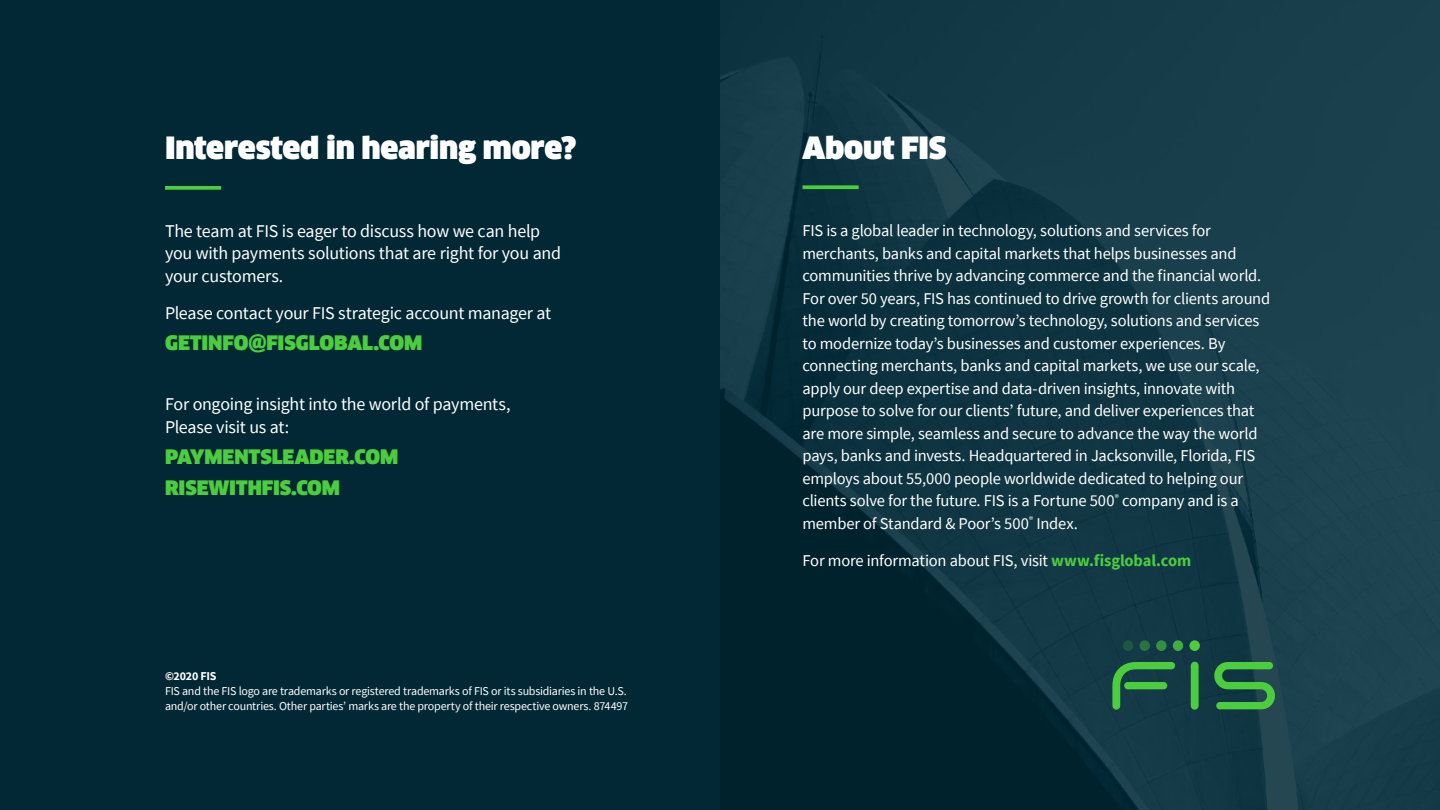
<style>
.page{position:relative;width:1440px;height:810px;background:#012834}
.page>*{position:absolute;margin:0;border:0;box-sizing:border-box;transform-origin:0 0}
.t1{font:900 30px "Clan Offc Pro";letter-spacing:-.01em;color:#fff}
.t2{font:900 19.5px/30.9px "Clan Offc Pro";letter-spacing:-.005em;color:#4bcd3e}
.t3{font:18px/22.5px "Source Sans Pro";letter-spacing:-.015em;color:#fff}
.t4{font:16.5px/22.5px "Source Sans Pro";letter-spacing:-.015em;color:#fff}
.t5{font:12px/14.4px "Source Sans Pro";letter-spacing:-.015em;color:#fff}
.t6{font:700 12px "Source Sans Pro";letter-spacing:-.02em;color:#fff}
.s1{font-weight:700;color:#4bcd3e}
</style>
<div class="page">
<img style="left:720px;top:0;width:720px;height:810px">
<svg style="left:804px;top:185px;width:53px;height:4px"></svg>
<svg style="left:1214px;top:662px;width:61px;height:47px"></svg>
<div style="left:1189px;top:640px;width:11px;height:11px;background:#4bcd3e;border-radius:50%"></div>
<div style="left:1173px;top:640px;width:10px;height:11px;background:#3faf3f;border-radius:50%"></div>
<svg style="left:1156px;top:640px;width:11px;height:11px"></svg>
<div style="left:1140px;top:640px;width:10px;height:11px;background:#287342;border-radius:50%"></div>
<div style="left:1123px;top:640px;width:10px;height:11px;background:#1d5643;border-radius:50%"></div>
<svg style="left:1112px;top:662px;width:63px;height:48px;background:#216043"></svg>
<div style="left:1124px;top:682px;width:43px;height:7px;background:#4bcd3e;border-radius:4px"></div>
<div style="left:1191px;top:662px;width:8px;height:48px;background:#4bcd3e;border-radius:4px"></div>
<svg style="left:167px;top:186px;width:52px;height:4px"></svg>
<h1 class="t1" style="left:165px;top:130px;width:413px">Interested in hearing more?</h1>
<p class="t3" style="left:165px;top:220px;width:398px">The team at FIS is eager to discuss how we can help you with payments solutions that are right for you and your customers.</p>
<p class="t3" style="left:165px;top:302px;width:388px">Please contact your FIS strategic account manager at</p>
<p class="t2" style="left:165px;top:328px;width:259px">GETINFO@FISGLOBAL.COM</p>
<p class="t3" style="left:165px;top:393px;width:347px">For ongoing insight into the world of payments,<br>Please visit us at:</p>
<p class="t2" style="left:165px;top:441px;width:235px">PAYMENTSLEADER.COM<br>RISEWITHFIS.COM</p>
<p class="t6" style="left:165px;top:668px;width:53px">©2020 FIS</p>
<p class="t5" style="left:165px;top:684px;width:465px">FIS and the FIS logo are trademarks or registered trademarks of FIS or its subsidiaries in the U.S. and/or other countries. Other parties’ marks are the property of their respective owners. 874497</p>
<h1 class="t1" style="left:802px;top:130px;width:146px">About FIS</h1>
<p class="t4" style="left:802px;top:220px;width:469px">FIS is a global leader in technology, solutions and services for merchants, banks and capital markets that helps businesses and communities thrive by advancing commerce and the financial world.<br>For over 50 years, FIS has continued to drive growth for clients around the world by creating tomorrow’s technology, solutions and services to modernize today’s businesses and customer experiences. By connecting merchants, banks and capital markets, we use our scale, apply our deep expertise and data-driven insights, innovate with purpose to solve for our clients’ future, and deliver experiences that are more simple, seamless and secure to advance the way the world pays, banks and invests. Headquartered in Jacksonville, Florida, FIS employs about 55,000 people worldwide dedicated to helping our clients solve for the future. FIS is a Fortune 500<sup>®</sup> company and is a member of Standard &amp; Poor’s 500<sup>®</sup> Index.</p>
<p class="t4" style="left:802px;top:550px;width:390px">For more information about FIS, visit <span class="s1">www.fisglobal.com</span></p>
</div>
